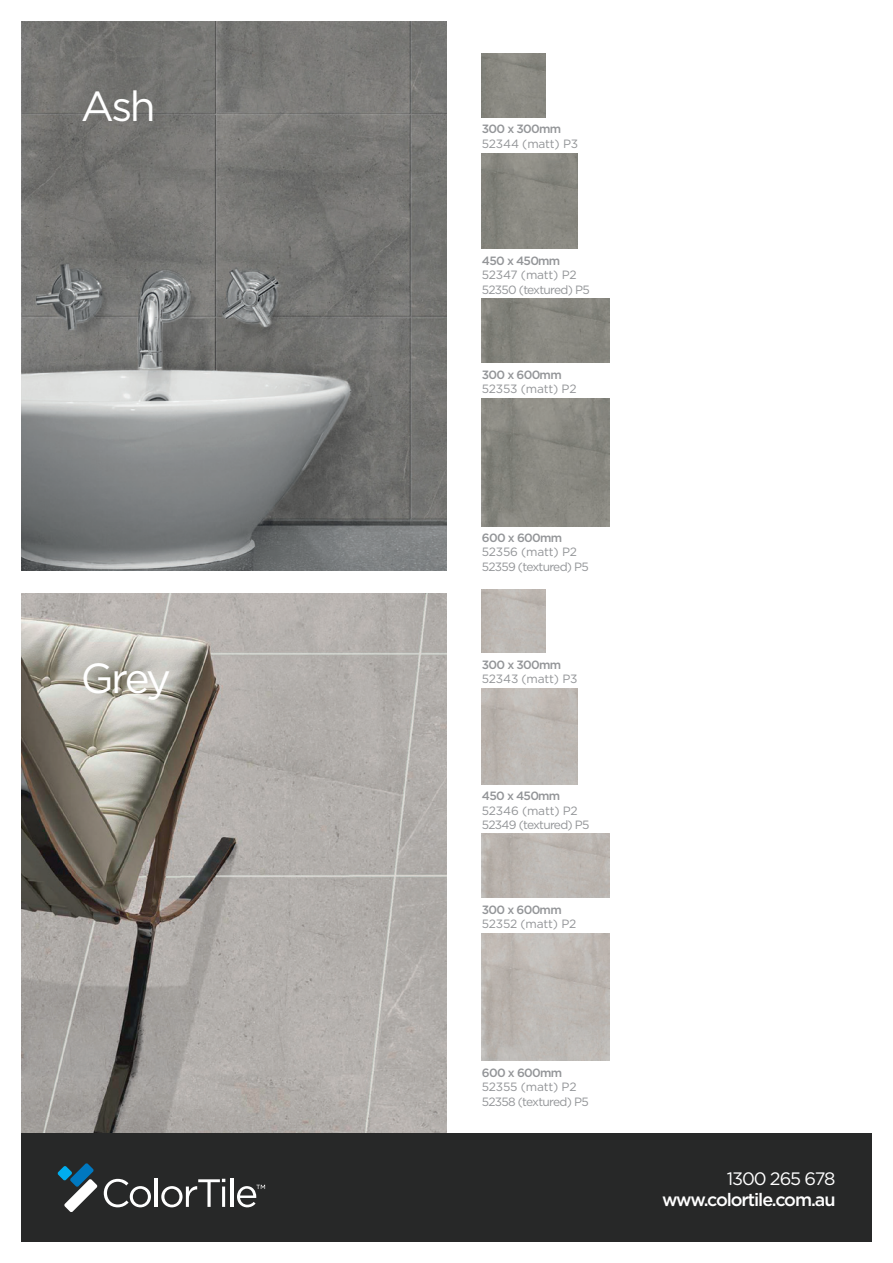
<style>
.page{position:relative;width:893px;height:1263px;background:#fff}
.page>*{position:absolute;margin:0;border:0;box-sizing:border-box;transform-origin:0 0}
.t1{font:42px "Gotham";letter-spacing:-.06em;color:#fff}
.t2{font:500 18px "Gotham";letter-spacing:-.06em;color:#fff}
.t3{font:18px "Gotham";letter-spacing:-.06em;color:#fff}
.CT2020PS_TileSpecs{font:12px/14.4px "Gotham";letter-spacing:-.06em;color:#939598}
.CT2020PS_Tile_Size{font:500 12px "Gotham";letter-spacing:-.06em;color:#939598}
.CT2020PS_TileSpecs-2{font:12px "Gotham";letter-spacing:-.025em;color:#939598}
</style>
<div class="page">
<img style="left:21px;top:593px;width:425px;height:541px">
<div style="left:21px;top:1134px;width:851px;height:108px;background:#272828"></div>
<svg style="left:57px;top:1163px;width:40px;height:49px"></svg>
<svg style="left:104px;top:1179px;width:47px;height:28px"></svg>
<hr style="left:155px;top:1178px;width:3px;height:29px;background:#fff">
<svg style="left:161px;top:1179px;width:64px;height:28px"></svg>
<hr style="left:230px;top:1178px;width:3px;height:29px;background:#fff">
<svg style="left:237px;top:1185px;width:28px;height:22px"></svg>
<img style="left:21px;top:21px;width:425px;height:550px">
<img style="left:482px;top:299px;width:127px;height:64px">
<img style="left:482px;top:834px;width:127px;height:63px">
<img style="left:482px;top:398px;width:127px;height:128px">
<img style="left:482px;top:933px;width:127px;height:128px">
<img style="left:482px;top:153px;width:96px;height:96px">
<img style="left:482px;top:54px;width:64px;height:63px">
<p class="t1" style="left:81px;top:79px;width:76px">Ash</p>
<p class="t1" style="left:81px;top:651px;width:92px">Grey</p>
<p class="CT2020PS_Tile_Size" style="left:482px;top:121px;width:81px">300 x 300mm</p>
<p class="CT2020PS_TileSpecs-2" style="left:482px;top:136px;width:98px">52344 (matt) P3</p>
<p class="CT2020PS_Tile_Size" style="left:482px;top:253px;width:80px">450 x 450mm</p>
<p class="CT2020PS_TileSpecs" style="left:482px;top:268px;width:109px">52347 (matt) P2<br>52350 (textured) P5</p>
<p class="CT2020PS_Tile_Size" style="left:482px;top:367px;width:81px">300 x 600mm</p>
<p class="CT2020PS_TileSpecs-2" style="left:482px;top:381px;width:96px">52353 (matt) P2</p>
<p class="CT2020PS_Tile_Size" style="left:482px;top:530px;width:82px">600 x 600mm</p>
<p class="CT2020PS_TileSpecs" style="left:482px;top:545px;width:108px">52356 (matt) P2<br>52359 (textured) P5</p>
<p class="CT2020PS_Tile_Size" style="left:482px;top:657px;width:81px">300 x 300mm</p>
<p class="CT2020PS_TileSpecs-2" style="left:482px;top:671px;width:97px">52343 (matt) P3</p>
<p class="CT2020PS_Tile_Size" style="left:482px;top:788px;width:80px">450 x 450mm</p>
<p class="CT2020PS_TileSpecs" style="left:482px;top:803px;width:109px">52346 (matt) P2<br>52349 (textured) P5</p>
<p class="CT2020PS_Tile_Size" style="left:482px;top:901px;width:81px">300 x 600mm</p>
<p class="CT2020PS_TileSpecs-2" style="left:482px;top:916px;width:96px">52352 (matt) P2</p>
<p class="CT2020PS_Tile_Size" style="left:482px;top:1065px;width:82px">600 x 600mm</p>
<p class="CT2020PS_TileSpecs" style="left:482px;top:1079px;width:108px">52355 (matt) P2<br>52358 (textured) P5</p>
<p class="t3" style="left:727px;top:1167px;width:110px">1300 265 678</p>
<p class="t2" style="left:662px;top:1188px;width:175px">www.colortile.com.au</p>
</div>
